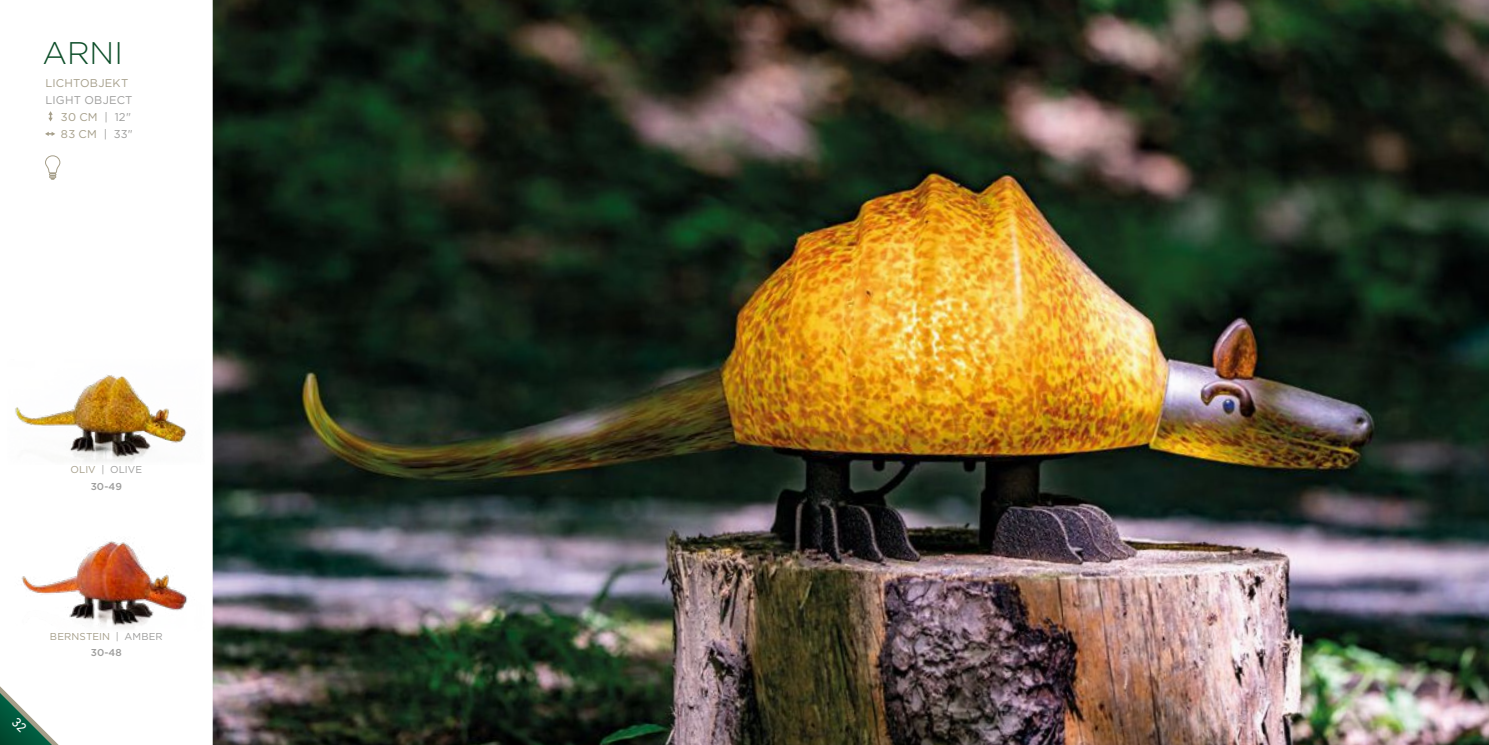
<style>
.page{position:relative;width:1489px;height:745px;background:#fff}
.page>*{position:absolute;margin:0;border:0;box-sizing:border-box;transform-origin:0 0}
.t1{font:300 31.25px "Gotham";color:#0d4e29}
.t2{font:11.25px/17px "Gotham";letter-spacing:.02em;color:#9d9d9c}
.t3{font:11.25px "Gotham";letter-spacing:.02em;color:#a59e89}
.t4{font:10px/16.2px "Gotham";letter-spacing:.01em;color:#a59e89;text-align:center}
.t5{font:10px/16.2px "Gotham";letter-spacing:.005em;color:#9d9d9c;text-align:center}
.s1{color:#a59e89}
.s2{font-weight:500}
.s3{color:#9d9d9c}
.s4{font-weight:500;color:#9d9d9c}
</style>
<div class="page">
<svg style="left:48px;top:111px;width:5px;height:10px"></svg>
<svg style="left:45px;top:132px;width:10px;height:4px"></svg>
<svg style="left:45px;top:155px;width:16px;height:25px"></svg>
<img style="left:213px;top:0;width:1275px;height:744px">
<img style="left:15px;top:374px;width:172px;height:89px">
<img style="left:21px;top:541px;width:167px;height:87px">
<svg style="left:0;top:686px;width:58px;height:58px"></svg>
<h1 class="t1" style="left:43px;top:33px;width:82px">ARNI</h1>
<p class="t3" style="left:45px;top:76px;width:84px">LICHTOBJEKT</p>
<p class="t2" style="left:61px;top:91px;width:73px;text-indent:-16px">LIGHT OBJECT<br><span class="s1">30 CM</span> | 12"<br><span class="s1">83 CM</span> | 33"</p>
<p class="t5" style="left:70px;top:461px;width:73px"><span class="s1">OLIV</span> | OLIVE<br><span class="s2">30-49</span></p>
<p class="t4" style="left:50px;top:627px;width:114px">BERNSTEIN <span class="s3">| AMBER<br></span><span class="s4">30-48</span></p>
</div>
